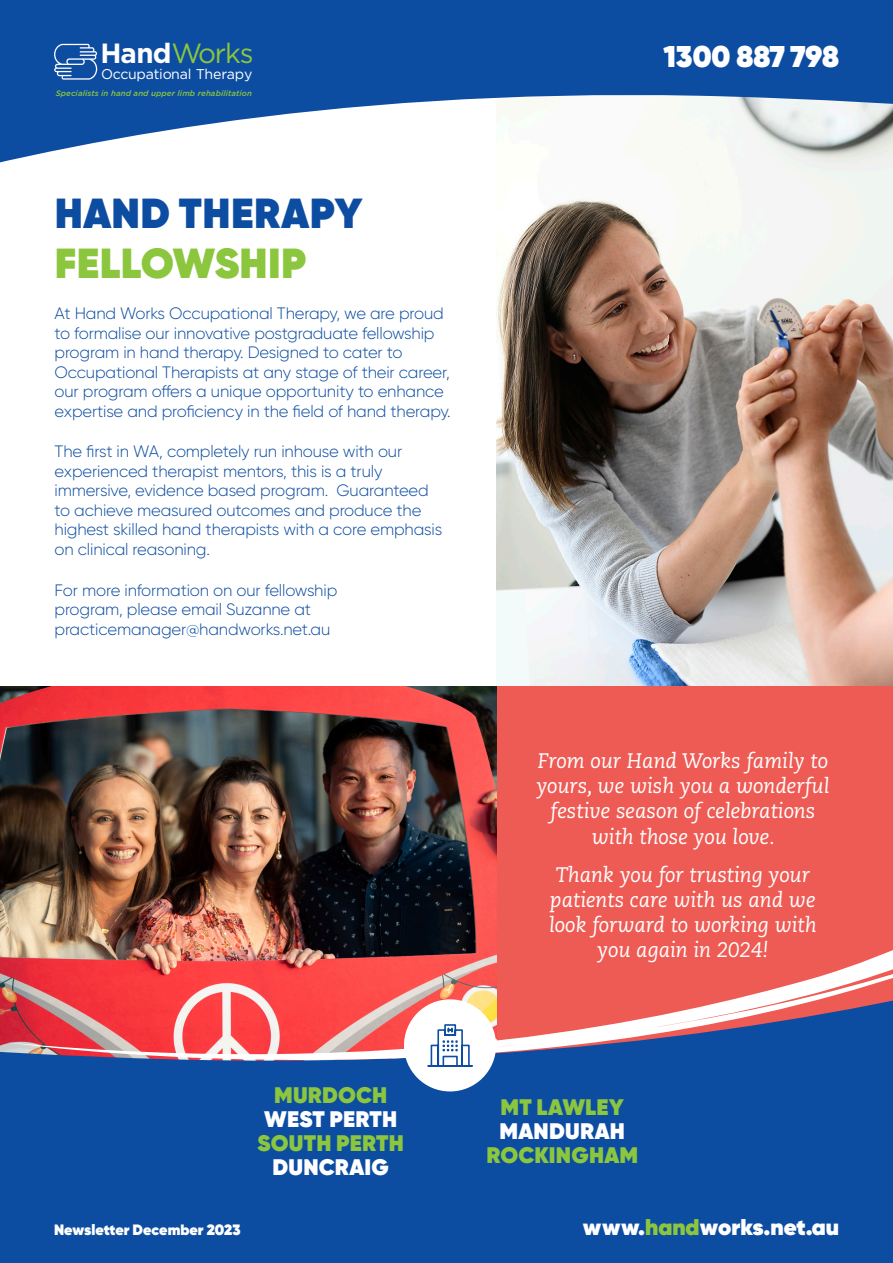
<style>
.page{position:relative;width:893px;height:1263px;background:#fff}
.page>*{position:absolute;margin:0;border:0;box-sizing:border-box;transform-origin:0 0}
.t1{font:800 42px/50.4px "Gilroy";letter-spacing:.01em;color:#0d4da1}
.t2{font:800 30px "Gilroy";color:#fff}
.t3{font:27.75px "Gotham";letter-spacing:-.04em;color:#8bc63e}
.t4{font:800 22.8px "Gilroy";color:#fff}
.t5{font:800 22.5px "Gilroy";letter-spacing:.01em;color:#8bc63e}
.t6{font:800 22.5px "Gilroy";letter-spacing:.01em;color:#fff}
.Body_Intro{font:italic 21px/25.2px "Caecilia LT Std";color:#fff;text-align:center}
.Body_Copy{font:300 16.5px/19.5px "Gilroy";letter-spacing:-.01em;color:#0d4da1}
.t7{font:800 15px "Gilroy";color:#fff}
.t8{font:14.1px "Gotham";letter-spacing:-.02em;color:#fff}
.t9{font:italic 500 7.95px "Gotham";letter-spacing:.01em;color:#8bc63e}
.s1{font-weight:700;color:#fff}
.s2{color:#8bc63e}
</style>
<div class="page">
<img style="left:496px;top:164px;width:397px;height:522px">
<div style="left:0;top:686px;width:893px;height:419px;background:#ee5b54"></div>
<img style="left:0;top:686px;width:496px;height:249px">
<div style="left:0;top:935px;width:893px;height:328px;background:#0d4da1"></div>
<svg style="left:7px;top:935px;width:886px;height:169px"></svg>
<div style="left:404px;top:999px;width:92px;height:92px;background:#fff;border-radius:50%"></div>
<svg style="left:427px;top:1024px;width:46px;height:43px"></svg>
<svg style="left:0;top:0;width:893px;height:164px;fill:#0d4da1"></svg>
<svg style="left:54px;top:44px;width:43px;height:36px;background:#4576b6"></svg>
<h3 class="t3" style="left:101px;top:36px;width:154px"><span class="s1">Hand</span>Works</h3>
<p class="t8" style="left:101px;top:65px;width:153px">Occupational Therapy</p>
<p class="t9" style="left:56px;top:88px;width:198px">Specialists in hand and upper limb rehabilitation</p>
<h2 class="t1" style="left:55px;top:188px;width:309px">HAND THERAPY<br><span class="s2">FELLOWSHIP</span></h2>
<p class="Body_Copy" style="left:55px;top:303px;width:398px">At Hand Works Occupational Therapy, we are proud to formalise our innovative postgraduate fellowship program in hand therapy. Designed to cater to Occupational Therapists at any stage of their career, our program offers a unique opportunity to enhance expertise and proficiency in the field of hand therapy.</p>
<p class="Body_Copy" style="left:55px;top:442px;width:389px">The first in WA, completely run inhouse with our experienced therapist mentors, this is a truly immersive, evidence based program. Guaranteed to achieve measured outcomes and produce the highest skilled hand therapists with a core emphasis on clinical reasoning.</p>
<p class="Body_Copy" style="left:55px;top:580px;width:284px">For more information on our fellowship program, please email Suzanne at practicemanager@handworks.net.au</p>
<h2 class="t2" style="left:663px;top:37px;width:177px">1300 887 798</h2>
<p class="Body_Intro" style="left:536px;top:749px;width:295px">From our Hand Works family to yours, we wish you a wonderful festive season of celebrations with those you love.</p>
<p class="Body_Intro" style="left:549px;top:862px;width:269px">Thank you for trusting your patients care with us and we look forward to working with you again in 2024!</p>
<p class="t5" style="left:274px;top:1080px;width:115px">MURDOCH</p>
<p class="t6" style="left:264px;top:1104px;width:135px">WEST PERTH</p>
<p class="t5" style="left:258px;top:1128px;width:148px">SOUTH PERTH</p>
<p class="t6" style="left:272px;top:1152px;width:118px">DUNCRAIG</p>
<p class="t5" style="left:500px;top:1092px;width:125px">MT LAWLEY</p>
<p class="t6" style="left:500px;top:1116px;width:127px">MANDURAH</p>
<p class="t5" style="left:486px;top:1140px;width:153px">ROCKINGHAM</p>
<p class="t7" style="left:54px;top:1220px;width:188px">Newsletter December 2023</p>
<h3 class="t4" style="left:583px;top:1212px;width:258px">www.<span class="s2">hand</span>works.net.au</h3>
</div>
